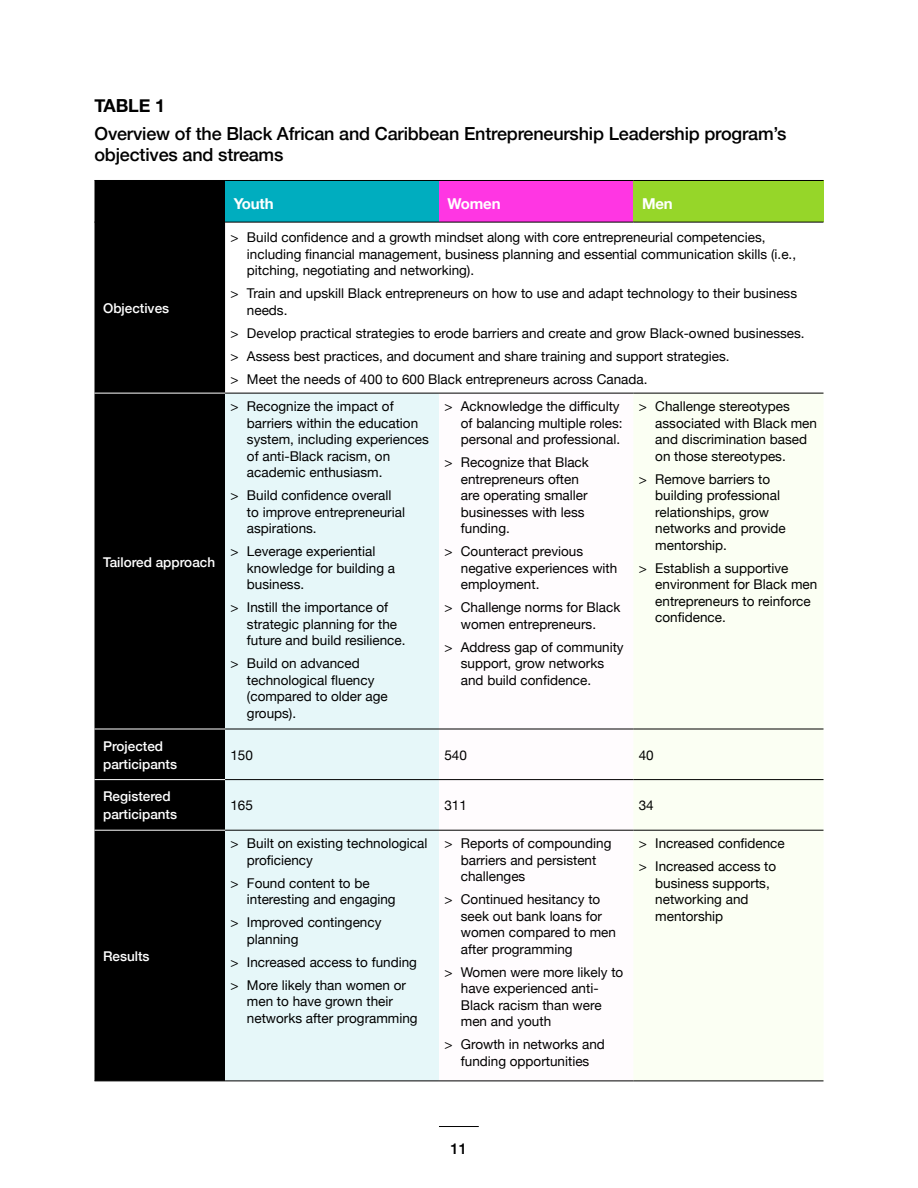
<style>
.page{position:relative;width:918px;height:1188px;background:#fff}
.page>*{position:absolute;margin:0;border:0;box-sizing:border-box;transform-origin:0 0}
.Figure_Description{font:500 18px/21px "Helvetica Neue";letter-spacing:-.01em;color:#000}
.Figure_X{font:700 18px "Helvetica Neue";letter-spacing:-.01em;color:#000}
.Chart_Header{font:700 15px "Helvetica Neue";letter-spacing:-.01em;color:#fff}
.t1{font:500 15px "Helvetica Neue";color:#000}
.Chart_Contents{font:13.5px/16.5px "Helvetica Neue";color:#000}
.chart_sub_header{font:500 13.5px/18px "Helvetica Neue";color:#fff}
</style>
<div class="page">
<hr style="left:439px;top:1126px;width:40px;height:1px;background:#000">
<div style="left:94px;top:181px;width:131px;height:900px;background:#000"></div>
<div style="left:225px;top:180px;width:214px;height:42px;background:#00adbf"></div>
<div style="left:439px;top:180px;width:194px;height:42px;background:#ff36e3"></div>
<div style="left:633px;top:180px;width:191px;height:42px;background:#96d629"></div>
<div style="left:225px;top:394px;width:214px;height:687px;background:#e6f7f9"></div>
<svg style="left:439px;top:728px;width:194px;height:353px"></svg>
<div style="left:633px;top:394px;width:191px;height:687px;background:#fbfff3"></div>
<hr style="left:225px;top:393px;width:214px;height:1px;background:#000">
<hr style="left:439px;top:393px;width:194px;height:1px;background:#000">
<hr style="left:633px;top:393px;width:191px;height:1px;background:#000">
<hr style="left:225px;top:729px;width:214px;height:1px;background:#000">
<hr style="left:439px;top:729px;width:194px;height:1px;background:#000">
<hr style="left:633px;top:729px;width:191px;height:1px;background:#000">
<hr style="left:225px;top:779px;width:214px;height:1px;background:#000">
<hr style="left:439px;top:779px;width:194px;height:1px;background:#000">
<hr style="left:633px;top:779px;width:191px;height:1px;background:#000">
<hr style="left:225px;top:830px;width:214px;height:1px;background:#000">
<hr style="left:439px;top:830px;width:194px;height:1px;background:#000">
<hr style="left:633px;top:830px;width:191px;height:1px;background:#000">
<hr style="left:225px;top:1081px;width:214px;height:1px;background:#000">
<hr style="left:439px;top:1081px;width:194px;height:1px;background:#000">
<hr style="left:633px;top:1081px;width:191px;height:1px;background:#000">
<hr style="left:94px;top:1081px;width:131px;height:1px;background:#000">
<hr style="left:94px;top:180px;width:131px;height:1px;background:#000">
<hr style="left:225px;top:180px;width:214px;height:1px;background:#000">
<hr style="left:439px;top:180px;width:194px;height:1px;background:#000">
<hr style="left:633px;top:180px;width:191px;height:1px;background:#000">
<hr style="left:94px;top:222px;width:131px;height:1px;background:#000">
<hr style="left:225px;top:222px;width:214px;height:1px;background:#000">
<hr style="left:439px;top:222px;width:194px;height:1px;background:#000">
<hr style="left:633px;top:222px;width:191px;height:1px;background:#000">
<hr style="left:94px;top:393px;width:131px;height:1px;background:#fff">
<hr style="left:94px;top:729px;width:131px;height:1px;background:#fff">
<hr style="left:94px;top:779px;width:131px;height:1px;background:#fff">
<hr style="left:94px;top:830px;width:131px;height:1px;background:#fff">
<p class="Figure_X" style="left:94px;top:92px;width:72px">TABLE 1</p>
<p class="Figure_Description" style="left:94px;top:121px;width:693px">Overview of the Black African and Caribbean Entrepreneurship Leadership program’s objectives and streams</p>
<p class="Chart_Header" style="left:234px;top:191px;width:41px">Youth</p>
<p class="Chart_Header" style="left:448px;top:191px;width:54px">Women</p>
<p class="Chart_Header" style="left:642px;top:191px;width:32px">Men</p>
<p class="chart_sub_header" style="left:103px;top:298px;width:68px">Objectives</p>
<p class="chart_sub_header" style="left:103px;top:552px;width:113px">Tailored approach</p>
<p class="Chart_Contents" style="left:247px;top:230px;width:551px;text-indent:-16px">&gt; Build confidence and a growth mindset along with core entrepreneurial competencies, including financial management, business planning and essential communication skills (i.e., pitching, negotiating and networking).</p>
<p class="Chart_Contents" style="left:247px;top:286px;width:552px;text-indent:-16px">&gt; Train and upskill Black entrepreneurs on how to use and adapt technology to their business needs.</p>
<p class="Chart_Contents" style="left:230px;top:325px;width:576px">&gt; Develop practical strategies to erode barriers and create and grow Black-owned businesses.</p>
<p class="Chart_Contents" style="left:230px;top:348px;width:501px">&gt; Assess best practices, and document and share training and support strategies.</p>
<p class="Chart_Contents" style="left:230px;top:371px;width:419px">&gt; Meet the needs of 400 to 600 Black entrepreneurs across Canada.</p>
<p class="Chart_Contents" style="left:247px;top:399px;width:184px;text-indent:-16px">&gt; Recognize the impact of barriers within the education system, including experiences of anti-Black racism, on academic enthusiasm.</p>
<p class="Chart_Contents" style="left:247px;top:488px;width:160px;text-indent:-16px">&gt; Build confidence overall to improve entrepreneurial aspirations.</p>
<p class="Chart_Contents" style="left:247px;top:544px;width:150px;text-indent:-16px">&gt; Leverage experiential knowledge for building a business.</p>
<p class="Chart_Contents" style="left:247px;top:600px;width:160px;text-indent:-16px">&gt; Instill the importance of strategic planning for the future and build resilience.</p>
<p class="Chart_Contents" style="left:247px;top:656px;width:142px;text-indent:-16px">&gt; Build on advanced technological fluency (compared to older age groups).</p>
<p class="Chart_Contents" style="left:461px;top:399px;width:163px;text-indent:-16px">&gt; Acknowledge the difficulty of balancing multiple roles: personal and professional.</p>
<p class="Chart_Contents" style="left:461px;top:455px;width:129px;text-indent:-16px">&gt; Recognize that Black entrepreneurs often are operating smaller businesses with less funding.</p>
<p class="Chart_Contents" style="left:461px;top:544px;width:158px;text-indent:-16px">&gt; Counteract previous negative experiences with employment.</p>
<p class="Chart_Contents" style="left:444px;top:600px;width:178px;text-align:center">&gt; Challenge norms for Black women entrepreneurs.</p>
<p class="Chart_Contents" style="left:461px;top:640px;width:164px;text-indent:-16px">&gt; Address gap of community support, grow networks and build confidence.</p>
<p class="Chart_Contents" style="left:655px;top:399px;width:163px;text-indent:-16px">&gt; Challenge stereotypes associated with Black men and discrimination based on those stereotypes.</p>
<p class="Chart_Contents" style="left:655px;top:472px;width:132px;text-indent:-16px">&gt; Remove barriers to building professional relationships, grow networks and provide mentorship.</p>
<p class="Chart_Contents" style="left:655px;top:561px;width:164px;text-indent:-16px">&gt; Establish a supportive environment for Black men entrepreneurs to reinforce confidence.</p>
<p class="chart_sub_header" style="left:103px;top:736px;width:76px">Projected participants</p>
<p class="Chart_Contents" style="left:230px;top:747px;width:24px">150</p>
<p class="Chart_Contents" style="left:444px;top:747px;width:24px">540</p>
<p class="Chart_Contents" style="left:639px;top:747px;width:17px">40</p>
<p class="chart_sub_header" style="left:103px;top:786px;width:76px">Registered participants</p>
<p class="Chart_Contents" style="left:230px;top:798px;width:24px">165</p>
<p class="Chart_Contents" style="left:444px;top:798px;width:24px">311</p>
<p class="Chart_Contents" style="left:639px;top:798px;width:17px">34</p>
<p class="chart_sub_header" style="left:103px;top:946px;width:48px">Results</p>
<p class="Chart_Contents" style="left:247px;top:836px;width:182px;text-indent:-16px">&gt; Built on existing technological proficiency</p>
<p class="Chart_Contents" style="left:247px;top:876px;width:150px;text-indent:-16px">&gt; Found content to be interesting and engaging</p>
<p class="Chart_Contents" style="left:247px;top:915px;width:136px;text-indent:-16px">&gt; Improved contingency planning</p>
<p class="Chart_Contents" style="left:230px;top:955px;width:188px">&gt; Increased access to funding</p>
<p class="Chart_Contents" style="left:247px;top:978px;width:172px;text-indent:-16px">&gt; More likely than women or men to have grown their networks after programming</p>
<p class="Chart_Contents" style="left:461px;top:836px;width:152px;text-indent:-16px">&gt; Reports of compounding barriers and persistent challenges</p>
<p class="Chart_Contents" style="left:461px;top:892px;width:157px;text-indent:-16px">&gt; Continued hesitancy to seek out bank loans for women compared to men after programming</p>
<p class="Chart_Contents" style="left:461px;top:965px;width:164px;text-indent:-16px">&gt; Women were more likely to have experienced anti-<br>Black racism than were men and youth</p>
<p class="Chart_Contents" style="left:444px;top:1037px;width:162px;text-align:center">&gt; Growth in networks and funding opportunities</p>
<p class="Chart_Contents" style="left:639px;top:836px;width:148px">&gt; Increased confidence</p>
<p class="Chart_Contents" style="left:655px;top:859px;width:123px;text-indent:-16px">&gt; Increased access to business supports, networking and mentorship</p>
<p class="t1" style="left:451px;top:1136px;width:18px">11</p>
</div>
